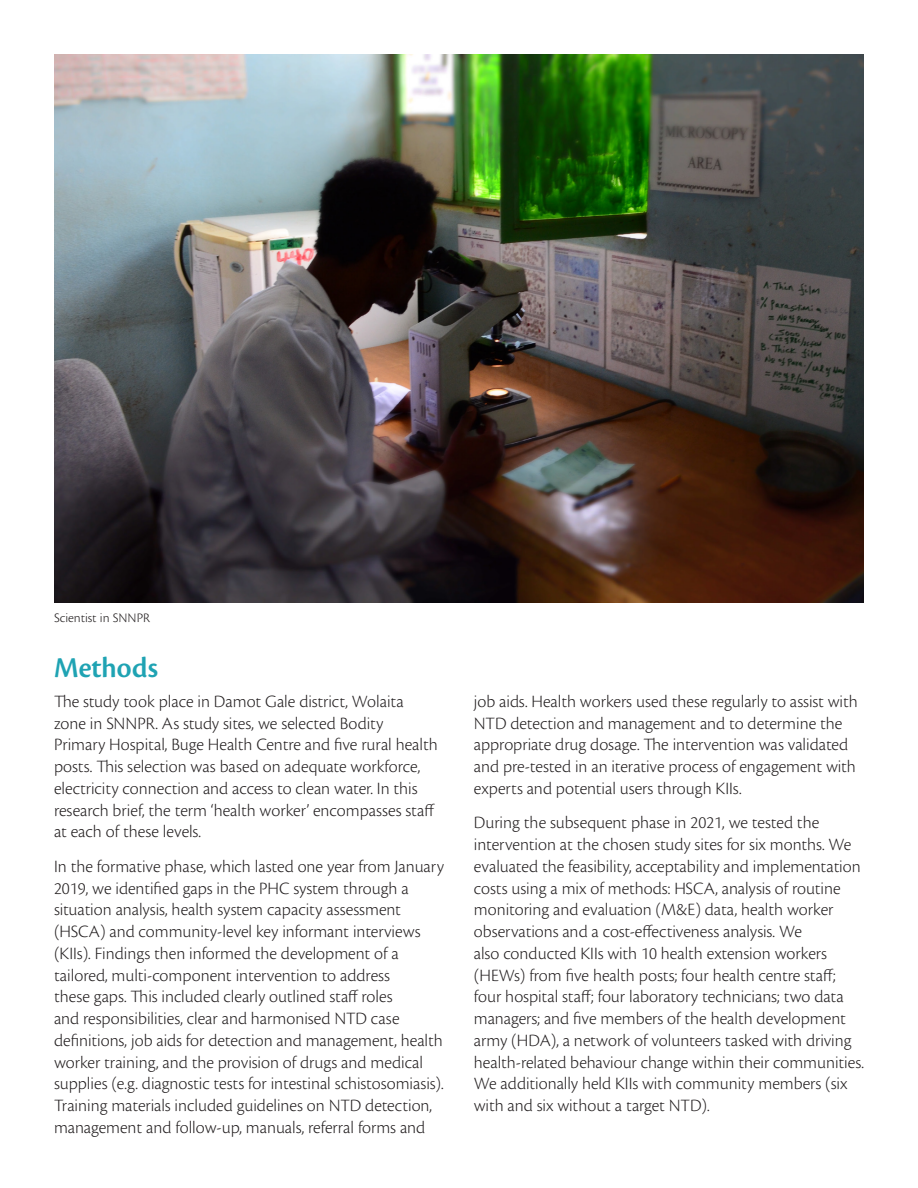
<style>
.page{position:relative;width:918px;height:1188px;background:#fff}
.page>*{position:absolute;margin:0;border:0;box-sizing:border-box;transform-origin:0 0}
.Heading_01{font:30px "Cronos Pro Semibold Disp";letter-spacing:.005em;color:#1fa3b3}
.Body{font:300 18px/21.8px "Cronos Pro";color:#231f20}
.t1{font:13.5px "Cronos Pro Lt Capt";letter-spacing:-.005em;color:#231f20}
</style>
<div class="page">
<img style="left:54px;top:54px;width:810px;height:549px">
<p class="t1" style="left:54px;top:610px;width:98px">Scientist in SNNPR</p>
<p class="Heading_01" style="left:54px;top:650px;width:106px">Methods</p>
<p class="Body" style="left:54px;top:690px;width:385px">The study took place in Damot Gale district, Wolaita zone in SNNPR. As study sites, we selected Bodity Primary Hospital, Buge Health Centre and five rural health posts. This selection was based on adequate workforce, electricity connection and access to clean water. In this research brief, the term ‘health worker’ encompasses staff at each of these levels.</p>
<p class="Body" style="left:54px;top:855px;width:391px">In the formative phase, which lasted one year from January 2019, we identified gaps in the PHC system through a situation analysis, health system capacity assessment (HSCA) and community-level key informant interviews (KIIs). Findings then informed the development of a tailored, multi-component intervention to address<br>these gaps. This included clearly outlined staff roles<br>and responsibilities, clear and harmonised NTD case definitions, job aids for detection and management, health worker training, and the provision of drugs and medical supplies (e.g. diagnostic tests for intestinal schistosomiasis).<br>Training materials included guidelines on NTD detection, management and follow-up, manuals, referral forms and</p>
<p class="Body" style="left:474px;top:690px;width:385px">job aids. Health workers used these regularly to assist with NTD detection and management and to determine the appropriate drug dosage. The intervention was validated and pre-tested in an iterative process of engagement with experts and potential users through KIIs.</p>
<p class="Body" style="left:474px;top:812px;width:392px">During the subsequent phase in 2021, we tested the intervention at the chosen study sites for six months. We evaluated the feasibility, acceptability and implementation costs using a mix of methods: HSCA, analysis of routine monitoring and evaluation (M&amp;E) data, health worker observations and a cost-effectiveness analysis. We<br>also conducted KIIs with 10 health extension workers (HEWs) from five health posts; four health centre staff; four hospital staff; four laboratory technicians; two data managers; and five members of the health development army (HDA), a network of volunteers tasked with driving health-related behaviour change within their communities.<br>We additionally held KIIs with community members (six with and six without a target NTD).</p>
</div>
